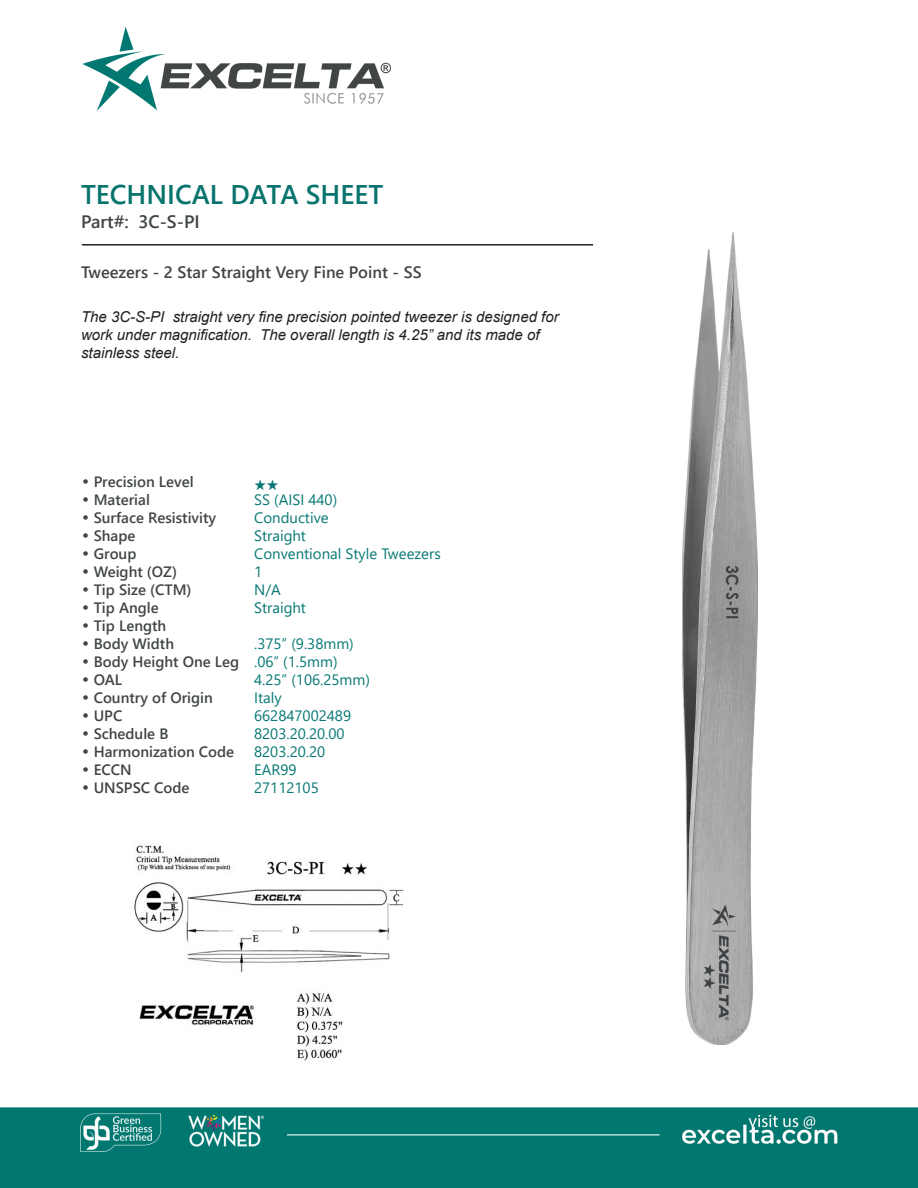
<style>
.page{position:relative;width:918px;height:1188px;background:#fff}
.page>*{position:absolute;margin:0;border:0;box-sizing:border-box;transform-origin:0 0}
.t1{font:700 27px "Yu Gothic UI";color:#08746d}
.t2{font:700 18px "Yu Gothic UI";color:#414546}
.t3{font:700 16.5px "Yu Gothic UI";color:#414546}
.CT_s_CTM{font:700 15px "Yu Gothic UI";color:#414546}
.CT_s_CTM-2{font:15px "Yu Gothic UI";color:#077874}
.t4{font:italic 15px/18px "Arial";color:#231f20}
.s1{font-family:"Century Gothic";font-weight:400}
</style>
<div class="page">
<img style="left:0;top:27px;width:918px;height:1161px">
<img style="left:683px;top:232px;width:74px;height:812px">
<img style="left:130px;top:841px;width:281px;height:225px">
<hr style="left:82px;top:244px;width:511px;height:2px;background:#231f20">
<svg style="left:255px;top:479px;width:23px;height:11px"></svg>
<p class="t1" style="left:81px;top:178px;width:304px">TECHNICAL DATA SHEET</p>
<p class="t2" style="left:81px;top:212px;width:120px">Part#: 3C-S-PI</p>
<p class="t3" style="left:81px;top:262px;width:342px">Tweezers - 2 Star Straight Very Fine Point - SS</p>
<p class="t4" style="left:81px;top:308px;width:479px">The 3C-S-PI straight very fine precision pointed tweezer is designed for work under magnification. The overall length is 4.25” and its made of stainless steel.</p>
<p class="CT_s_CTM" style="left:81px;top:473px;width:114px"><span class="s1">•</span> Precision Level</p>
<p class="CT_s_CTM" style="left:81px;top:491px;width:70px"><span class="s1">•</span> Material</p>
<p class="CT_s_CTM-2" style="left:254px;top:485px;width:85px">SS (AISI 440)</p>
<p class="CT_s_CTM" style="left:81px;top:509px;width:137px"><span class="s1">•</span> Surface Resistivity</p>
<p class="CT_s_CTM-2" style="left:254px;top:503px;width:76px">Conductive</p>
<p class="CT_s_CTM" style="left:81px;top:527px;width:56px"><span class="s1">•</span> Shape</p>
<p class="CT_s_CTM-2" style="left:254px;top:521px;width:53px">Straight</p>
<p class="CT_s_CTM" style="left:81px;top:545px;width:57px"><span class="s1">•</span> Group</p>
<p class="CT_s_CTM-2" style="left:254px;top:539px;width:188px">Conventional Style Tweezers</p>
<p class="CT_s_CTM" style="left:81px;top:563px;width:98px"><span class="s1">•</span> Weight (OZ)</p>
<p class="CT_s_CTM-2" style="left:254px;top:557px;width:10px">1</p>
<p class="CT_s_CTM" style="left:81px;top:581px;width:112px"><span class="s1">•</span> Tip Size (CTM)</p>
<p class="CT_s_CTM-2" style="left:254px;top:575px;width:28px">N/A</p>
<p class="CT_s_CTM" style="left:81px;top:599px;width:79px"><span class="s1">•</span> Tip Angle</p>
<p class="CT_s_CTM-2" style="left:254px;top:593px;width:53px">Straight</p>
<p class="CT_s_CTM" style="left:81px;top:617px;width:87px"><span class="s1">•</span> Tip Length</p>
<p class="CT_s_CTM" style="left:81px;top:635px;width:95px"><span class="s1">•</span> Body Width</p>
<p class="CT_s_CTM-2" style="left:254px;top:629px;width:101px">.375” (9.38mm)</p>
<p class="CT_s_CTM" style="left:81px;top:653px;width:160px"><span class="s1">•</span> Body Height One Leg</p>
<p class="CT_s_CTM-2" style="left:254px;top:647px;width:85px">.06” (1.5mm)</p>
<p class="CT_s_CTM" style="left:81px;top:671px;width:43px"><span class="s1">•</span> OAL</p>
<p class="CT_s_CTM-2" style="left:254px;top:665px;width:117px">4.25” (106.25mm)</p>
<p class="CT_s_CTM" style="left:81px;top:689px;width:133px"><span class="s1">•</span> Country of Origin</p>
<p class="CT_s_CTM-2" style="left:254px;top:683px;width:29px">Italy</p>
<p class="CT_s_CTM" style="left:81px;top:707px;width:43px"><span class="s1">•</span> UPC</p>
<p class="CT_s_CTM-2" style="left:254px;top:701px;width:99px">662847002489</p>
<p class="CT_s_CTM" style="left:81px;top:725px;width:89px"><span class="s1">•</span> Schedule B</p>
<p class="CT_s_CTM-2" style="left:254px;top:719px;width:92px">8203.20.20.00</p>
<p class="CT_s_CTM" style="left:81px;top:743px;width:155px"><span class="s1">•</span> Harmonization Code</p>
<p class="CT_s_CTM-2" style="left:254px;top:737px;width:73px">8203.20.20</p>
<p class="CT_s_CTM" style="left:81px;top:761px;width:52px"><span class="s1">•</span> ECCN</p>
<p class="CT_s_CTM-2" style="left:254px;top:755px;width:44px">EAR99</p>
<p class="CT_s_CTM" style="left:81px;top:779px;width:110px"><span class="s1">•</span> UNSPSC Code</p>
<p class="CT_s_CTM-2" style="left:254px;top:773px;width:66px">27112105</p>
</div>
